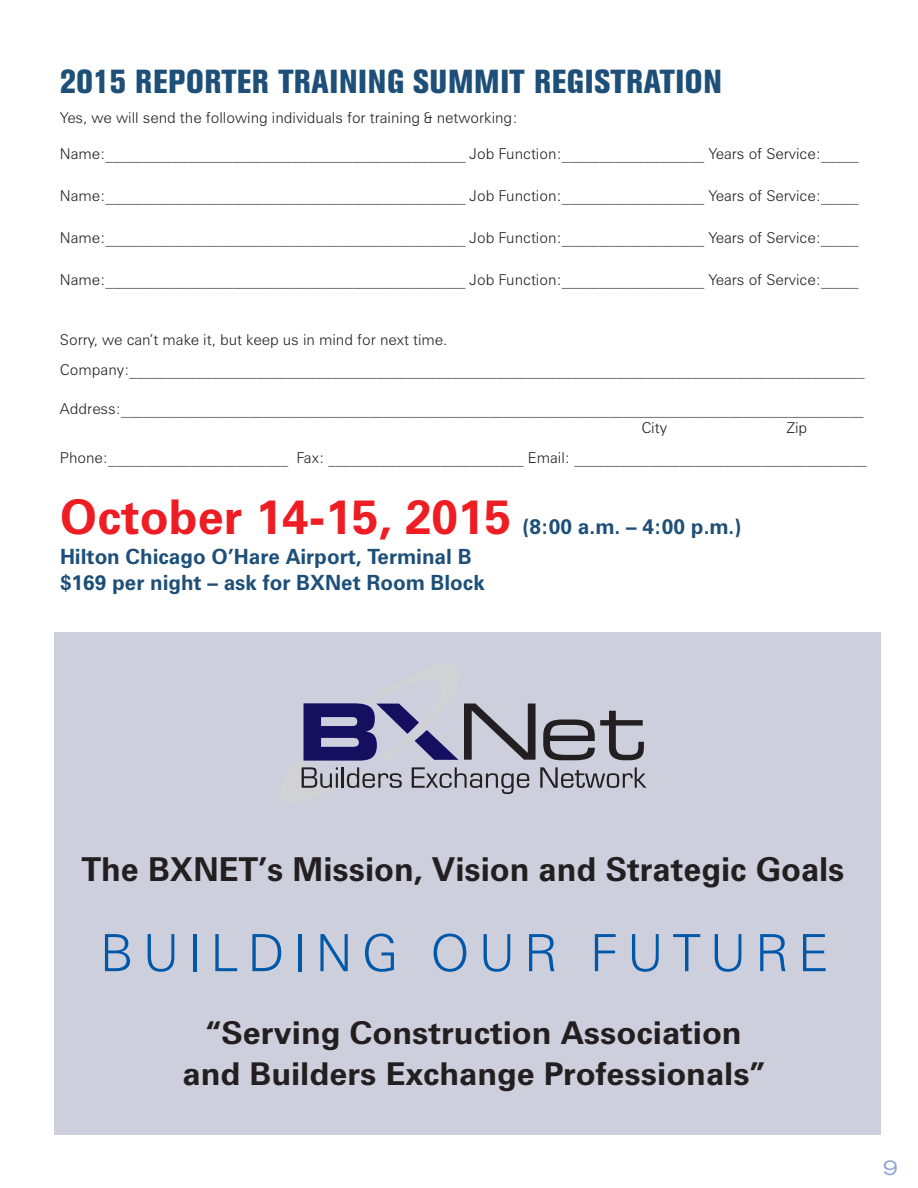
<style>
.page{position:relative;width:918px;height:1188px;background:#fff}
.page>*{position:absolute;margin:0;border:0;box-sizing:border-box;transform-origin:0 0}
.t1{font:300 51.45px "Zurich BT";letter-spacing:.17em;color:#0157a8}
.t2{font:700 48px "Zurich BT";color:#ee1d23}
.t3{font:700 33px "Zurich BT";color:#231f20}
.t4{font:800 condensed 33px "Akzidenz Grotesk BE";letter-spacing:.02em;color:#1d4f79}
.t5{font:700 31.5px/40.5px "Zurich BT";color:#231f20;text-align:center;scale:1.05 1}
.t6{font:700 21px/25.8px "Zurich BT";color:#1d4f79}
.t7{font:expanded 21px "Akzidenz Grotesk BE";color:#97a7d4}
.t8{font:300 15px/30px "Zurich BT";color:#231f20}
</style>
<div class="page">
<div style="left:54px;top:632px;width:826px;height:502px;background:#cecfdd"></div>
<svg style="left:301px;top:703px;width:346px;height:92px"></svg>
<h3 class="t4" style="left:60px;top:70px;width:664px">2015 REPORTER TRAINING SUMMIT REGISTRATION</h3>
<p class="t8" style="left:60px;top:104px;width:459px">Yes, we will send the following individuals for training &amp; networking:</p>
<p class="t8" style="left:60px;top:140px;width:800px">Name:________________________________________________ Job Function:___________________ Years of Service:_____</p>
<p class="t8" style="left:60px;top:182px;width:800px">Name:________________________________________________ Job Function:___________________ Years of Service:_____</p>
<p class="t8" style="left:60px;top:224px;width:800px">Name:________________________________________________ Job Function:___________________ Years of Service:_____</p>
<p class="t8" style="left:60px;top:266px;width:800px">Name:________________________________________________ Job Function:___________________ Years of Service:_____</p>
<p class="t8" style="left:60px;top:326px;width:806px">Sorry, we can’t make it, but keep us in mind for next time.<br>Company:__________________________________________________________________________________________________</p>
<p class="t8" style="left:641px;top:400px;width:224px;line-height:19.5px;text-indent:-581px">Address:___________________________________________________________________________________________________<br>City</p>
<p class="t8" style="left:60px;top:415px;width:808px;text-indent:727px">Zip<br>Phone:________________________ Fax: __________________________ Email: _______________________________________</p>
<h2 class="t2" style="left:60px;top:499px;width:452px">October 14-15, 2015</h2>
<h3 class="t6" style="left:522px;top:516px;width:220px">(8:00 a.m. – 4:00 p.m.)</h3>
<h3 class="t6" style="left:60px;top:546px;width:426px">Hilton Chicago O’Hare Airport, Terminal B $169 per night – ask for BXNet Room Block</h3>
<h3 class="t3" style="left:81px;top:857px;width:765px">The BXNET’s Mission, Vision and Strategic Goals</h3>
<h1 class="t1" style="left:100px;top:934px;width:731px">BUILDING OUR FUTURE</h1>
<h3 class="t5" style="left:182px;top:1016px;width:556px">“Serving Construction Association and Builders Exchange Professionals”</h3>
<h3 class="t7" style="left:883px;top:1160px;width:16px">9</h3>
</div>
